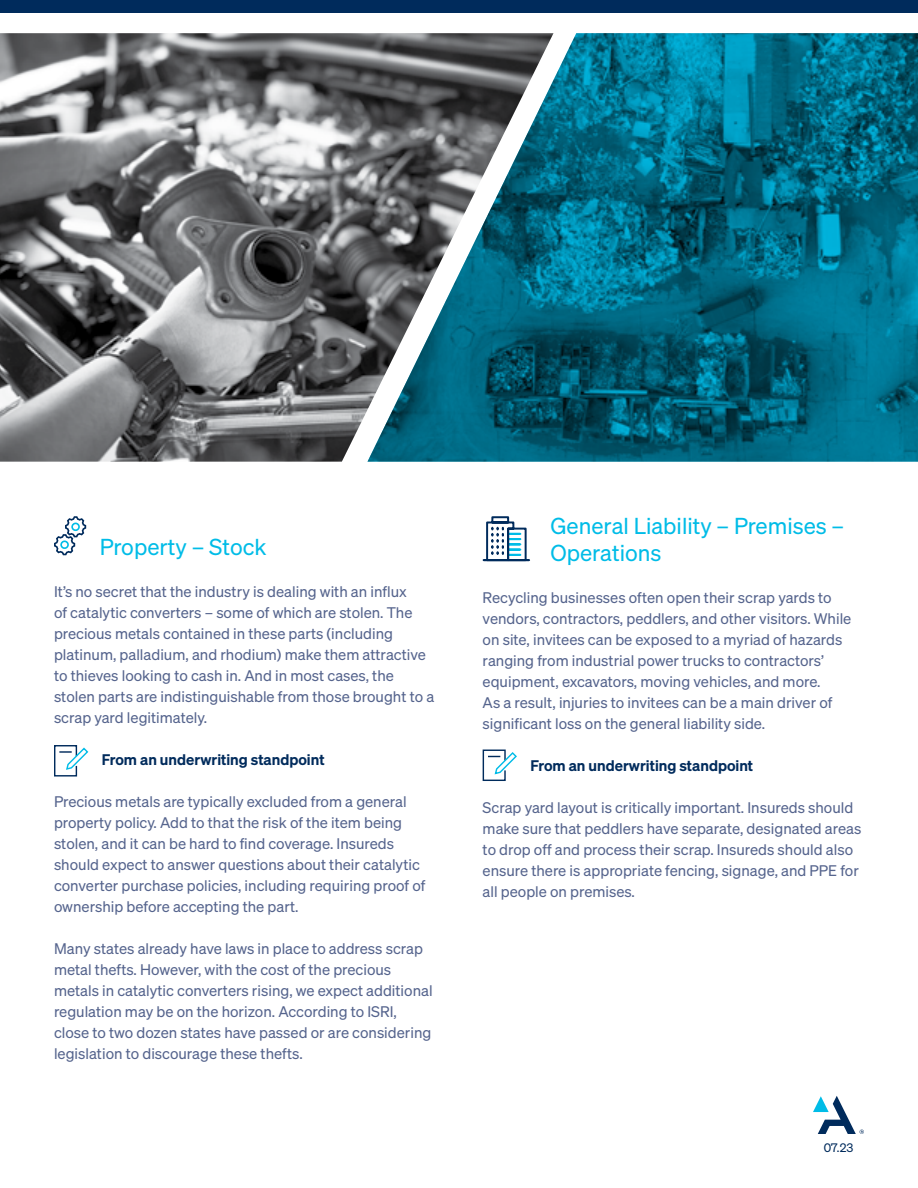
<style>
.page{position:relative;width:918px;height:1188px;background:#fff}
.page>*{position:absolute;margin:0;border:0;box-sizing:border-box;transform-origin:0 0}
.t1{font:22.5px/27px "Sohne Buch";color:#00bce7}
.t2{font:15px/21px "Sohne Buch";color:#55648d}
.t3{font:600 15px "Sohne";color:#002b5c}
.t4{font:12px "Sohne Buch";color:#002b5c}
</style>
<div class="page">
<svg style="left:813px;top:1096px;width:51px;height:38px"></svg>
<svg style="left:554px;top:33px;width:364px;height:429px"></svg>
<img style="left:0;top:33px;width:554px;height:429px">
<div style="left:0;top:0;width:918px;height:12px;background:#002b5c"></div>
<svg style="left:54px;top:516px;width:32px;height:39px"></svg>
<svg style="left:483px;top:516px;width:47px;height:45px"></svg>
<svg style="left:54px;top:745px;width:34px;height:32px"></svg>
<svg style="left:483px;top:750px;width:34px;height:31px"></svg>
<h1 class="t1" style="left:100px;top:533px;width:168px">Property – Stock</h1>
<p class="t2" style="left:54px;top:581px;width:382px">It’s no secret that the industry is dealing with an influx<br>of catalytic converters – some of which are stolen. The precious metals contained in these parts (including platinum, palladium, and rhodium) make them attractive to thieves looking to cash in. And in most cases, the stolen parts are indistinguishable from those brought to a scrap yard legitimately.</p>
<p class="t3" style="left:102px;top:750px;width:224px">From an underwriting standpoint</p>
<p class="t2" style="left:54px;top:791px;width:373px">Precious metals are typically excluded from a general property policy. Add to that the risk of the item being stolen, and it can be hard to find coverage. Insureds should expect to answer questions about their catalytic converter purchase policies, including requiring proof of ownership before accepting the part.</p>
<p class="t2" style="left:54px;top:938px;width:380px">Many states already have laws in place to address scrap metal thefts. However, with the cost of the precious metals in catalytic converters rising, we expect additional regulation may be on the horizon. According to ISRI, close to two dozen states have passed or are considering legislation to discourage these thefts.</p>
<h1 class="t1" style="left:550px;top:512px;width:295px">General Liability – Premises –<br>Operations</h1>
<p class="t2" style="left:483px;top:587px;width:370px">Recycling businesses often open their scrap yards to vendors, contractors, peddlers, and other visitors. While on site, invitees can be exposed to a myriad of hazards ranging from industrial power trucks to contractors’ equipment, excavators, moving vehicles, and more.<br>As a result, injuries to invitees can be a main driver of significant loss on the general liability side.</p>
<p class="t3" style="left:530px;top:756px;width:224px">From an underwriting standpoint</p>
<p class="t2" style="left:483px;top:797px;width:380px">Scrap yard layout is critically important. Insureds should make sure that peddlers have separate, designated areas to drop off and process their scrap. Insureds should also ensure there is appropriate fencing, signage, and PPE for all people on premises.</p>
<p class="t4" style="left:824px;top:1141px;width:31px">07.23</p>
</div>
